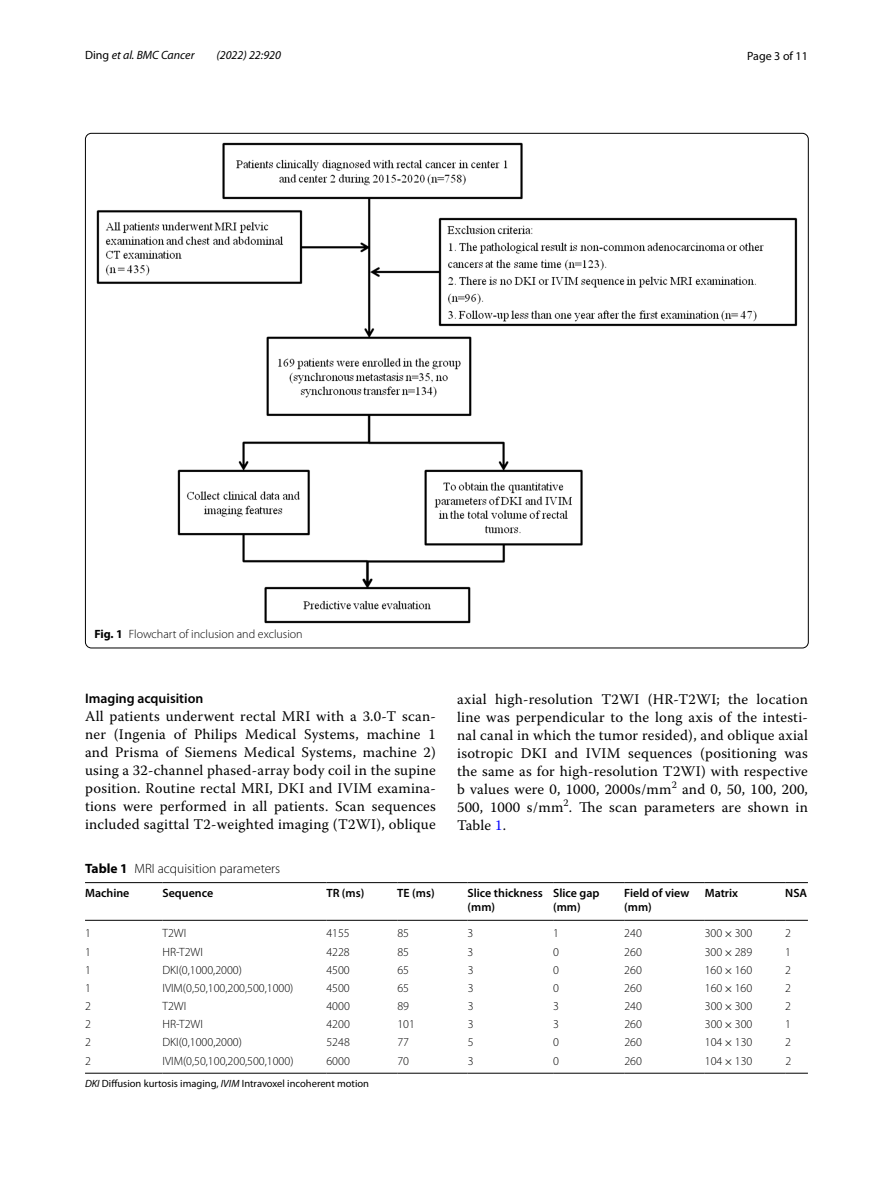
<style>
.page{position:relative;width:893px;height:1187px;background:#fff}
.page>*{position:absolute;margin:0;border:0;box-sizing:border-box;transform-origin:0 0}
.t1{font:14.7px/18px "Warnock Pro";letter-spacing:.015em;color:#000;text-align:justify}
.t2{font:600 13.8px "Myriad Pro";color:#000}
.t3{font:300 13.5px "Myriad Pro";color:#000}
.t4{font:300 12px "Myriad Pro";color:#000}
.t5{font:600 12px/13.5px "Myriad Pro";color:#000}
.t6{font:italic 12px "Myriad Pro";color:#000}
.t7{font:12px "Myriad Pro";color:#000}
.t8{font:10.5px "Myriad Pro";color:#000}
.s1{font-style:normal}
.s2{font-weight:700}
.s3{color:#00f}
.s4{font-family:"MTSY";font-weight:400}
.s5{font-style:italic}
</style>
<div class="page">
<img style="left:96px;top:142px;width:701px;height:481px">
<hr style="left:85px;top:882px;width:77px;height:1px;background:#000">
<hr style="left:85px;top:920px;width:77px;height:1px;background:#000">
<hr style="left:162px;top:882px;width:164px;height:1px;background:#000">
<hr style="left:162px;top:920px;width:164px;height:1px;background:#000">
<hr style="left:326px;top:882px;width:71px;height:1px;background:#000">
<hr style="left:326px;top:920px;width:71px;height:1px;background:#000">
<hr style="left:397px;top:882px;width:71px;height:1px;background:#000">
<hr style="left:397px;top:920px;width:71px;height:1px;background:#000">
<hr style="left:468px;top:882px;width:85px;height:1px;background:#000">
<hr style="left:468px;top:920px;width:85px;height:1px;background:#000">
<hr style="left:553px;top:882px;width:71px;height:1px;background:#000">
<hr style="left:553px;top:920px;width:71px;height:1px;background:#000">
<hr style="left:624px;top:882px;width:81px;height:1px;background:#000">
<hr style="left:624px;top:920px;width:81px;height:1px;background:#000">
<hr style="left:705px;top:882px;width:80px;height:1px;background:#000">
<hr style="left:705px;top:920px;width:80px;height:1px;background:#000">
<svg style="left:785px;top:882px;width:23px;height:1px"></svg>
<svg style="left:785px;top:920px;width:23px;height:1px"></svg>
<hr style="left:85px;top:1072px;width:77px;height:1px;background:#000">
<hr style="left:162px;top:1072px;width:164px;height:1px;background:#000">
<hr style="left:326px;top:1072px;width:71px;height:1px;background:#000">
<hr style="left:397px;top:1072px;width:71px;height:1px;background:#000">
<hr style="left:468px;top:1072px;width:85px;height:1px;background:#000">
<hr style="left:553px;top:1072px;width:71px;height:1px;background:#000">
<hr style="left:624px;top:1072px;width:81px;height:1px;background:#000">
<hr style="left:705px;top:1072px;width:80px;height:1px;background:#000">
<svg style="left:785px;top:1072px;width:23px;height:1px"></svg>
<p class="t6" style="left:85px;top:48px;width:111px"><span class="s1">Ding</span> et al. BMC Cancer</p>
<p class="t6" style="left:216px;top:48px;width:66px">(2022) 22:920</p>
<p class="t7" style="left:747px;top:48px;width:62px">Page 3 of 11</p>
<p class="t4" style="left:94px;top:627px;width:210px"><span class="s2">Fig. 1</span> Flowchart of inclusion and exclusion</p>
<p class="t2" style="left:85px;top:690px;width:120px">Imaging acquisition</p>
<p class="t1" style="left:85px;top:707px;width:352px">All patients underwent rectal MRI with a 3.0-T scan&shy;ner (Ingenia of Philips Medical Systems, machine 1 and Prisma of Siemens Medical Systems, machine 2) using a 32-channel phased-array body coil in the supine position. Routine rectal MRI, DKI and IVIM examina&shy;tions were performed in all patients. Scan sequences included sagittal T2-weighted imaging (T2WI), oblique</p>
<p class="t3" style="left:85px;top:860px;width:197px"><span class="s2">Table 1</span> MRI acquisition parameters</p>
<p class="t1" style="left:457px;top:689px;width:352px">axial high-resolution T2WI (HR-T2WI; the location line was perpendicular to the long axis of the intesti&shy;nal canal in which the tumor resided), and oblique axial isotropic DKI and IVIM sequences (positioning was the same as for high-resolution T2WI) with respective b values were 0, 1000, 2000s/mm<sup>2</sup> and 0, 50, 100, 200, 500, 1000 s/mm<sup>2</sup>. The scan parameters are shown in Table <span class="s3">1</span>.</p>
<p class="t5" style="left:85px;top:885px;width:46px">Machine</p>
<p class="t5" style="left:162px;top:885px;width:52px">Sequence</p>
<p class="t5" style="left:326px;top:885px;width:40px">TR (ms)</p>
<p class="t5" style="left:397px;top:885px;width:39px">TE (ms)</p>
<p class="t5" style="left:468px;top:885px;width:77px">Slice thickness (mm)</p>
<p class="t5" style="left:553px;top:885px;width:48px">Slice gap (mm)</p>
<p class="t5" style="left:624px;top:885px;width:67px">Field of view (mm)</p>
<p class="t5" style="left:705px;top:885px;width:35px">Matrix</p>
<p class="t5" style="left:785px;top:885px;width:23px">NSA</p>
<p class="t4" style="left:85px;top:926px;width:7px">1</p>
<p class="t4" style="left:162px;top:926px;width:25px">T2WI</p>
<p class="t4" style="left:326px;top:926px;width:25px">4155</p>
<p class="t4" style="left:397px;top:926px;width:13px">85</p>
<p class="t4" style="left:468px;top:926px;width:7px">3</p>
<p class="t4" style="left:553px;top:926px;width:7px">1</p>
<p class="t4" style="left:624px;top:926px;width:19px">240</p>
<p class="t4" style="left:705px;top:926px;width:49px">300<span class="s4">×</span>300</p>
<p class="t4" style="left:785px;top:926px;width:7px">2</p>
<p class="t4" style="left:85px;top:944px;width:7px">1</p>
<p class="t4" style="left:162px;top:944px;width:42px">HR-T2WI</p>
<p class="t4" style="left:326px;top:944px;width:25px">4228</p>
<p class="t4" style="left:397px;top:944px;width:13px">85</p>
<p class="t4" style="left:468px;top:944px;width:7px">3</p>
<p class="t4" style="left:553px;top:944px;width:7px">0</p>
<p class="t4" style="left:624px;top:944px;width:19px">260</p>
<p class="t4" style="left:705px;top:944px;width:49px">300<span class="s4">×</span>289</p>
<p class="t4" style="left:785px;top:944px;width:7px">1</p>
<p class="t4" style="left:85px;top:963px;width:7px">1</p>
<p class="t4" style="left:162px;top:963px;width:81px">DKI(0,1000,2000)</p>
<p class="t4" style="left:326px;top:963px;width:25px">4500</p>
<p class="t4" style="left:397px;top:963px;width:13px">65</p>
<p class="t4" style="left:468px;top:963px;width:7px">3</p>
<p class="t4" style="left:553px;top:963px;width:7px">0</p>
<p class="t4" style="left:624px;top:963px;width:19px">260</p>
<p class="t4" style="left:705px;top:963px;width:49px">160<span class="s4">×</span>160</p>
<p class="t4" style="left:785px;top:963px;width:7px">2</p>
<p class="t4" style="left:85px;top:981px;width:7px">1</p>
<p class="t4" style="left:162px;top:981px;width:133px">IVIM(0,50,100,200,500,1000)</p>
<p class="t4" style="left:326px;top:981px;width:25px">4500</p>
<p class="t4" style="left:397px;top:981px;width:13px">65</p>
<p class="t4" style="left:468px;top:981px;width:7px">3</p>
<p class="t4" style="left:553px;top:981px;width:7px">0</p>
<p class="t4" style="left:624px;top:981px;width:19px">260</p>
<p class="t4" style="left:705px;top:981px;width:49px">160<span class="s4">×</span>160</p>
<p class="t4" style="left:785px;top:981px;width:7px">2</p>
<p class="t4" style="left:85px;top:999px;width:7px">2</p>
<p class="t4" style="left:162px;top:999px;width:25px">T2WI</p>
<p class="t4" style="left:326px;top:999px;width:25px">4000</p>
<p class="t4" style="left:397px;top:999px;width:13px">89</p>
<p class="t4" style="left:468px;top:999px;width:7px">3</p>
<p class="t4" style="left:553px;top:999px;width:7px">3</p>
<p class="t4" style="left:624px;top:999px;width:19px">240</p>
<p class="t4" style="left:705px;top:999px;width:49px">300<span class="s4">×</span>300</p>
<p class="t4" style="left:785px;top:999px;width:7px">2</p>
<p class="t4" style="left:85px;top:1017px;width:7px">2</p>
<p class="t4" style="left:162px;top:1017px;width:42px">HR-T2WI</p>
<p class="t4" style="left:326px;top:1017px;width:25px">4200</p>
<p class="t4" style="left:397px;top:1017px;width:19px">101</p>
<p class="t4" style="left:468px;top:1017px;width:7px">3</p>
<p class="t4" style="left:553px;top:1017px;width:7px">3</p>
<p class="t4" style="left:624px;top:1017px;width:19px">260</p>
<p class="t4" style="left:705px;top:1017px;width:49px">300<span class="s4">×</span>300</p>
<p class="t4" style="left:785px;top:1017px;width:7px">1</p>
<p class="t4" style="left:85px;top:1035px;width:7px">2</p>
<p class="t4" style="left:162px;top:1035px;width:81px">DKI(0,1000,2000)</p>
<p class="t4" style="left:326px;top:1035px;width:25px">5248</p>
<p class="t4" style="left:397px;top:1035px;width:13px">77</p>
<p class="t4" style="left:468px;top:1035px;width:7px">5</p>
<p class="t4" style="left:553px;top:1035px;width:7px">0</p>
<p class="t4" style="left:624px;top:1035px;width:19px">260</p>
<p class="t4" style="left:705px;top:1035px;width:49px">104<span class="s4">×</span>130</p>
<p class="t4" style="left:785px;top:1035px;width:7px">2</p>
<p class="t4" style="left:85px;top:1053px;width:7px">2</p>
<p class="t4" style="left:163px;top:1053px;width:133px">IVIM(0,50,100,200,500,1000)</p>
<p class="t4" style="left:326px;top:1053px;width:25px">6000</p>
<p class="t4" style="left:397px;top:1053px;width:13px">70</p>
<p class="t4" style="left:468px;top:1053px;width:7px">3</p>
<p class="t4" style="left:553px;top:1053px;width:7px">0</p>
<p class="t4" style="left:624px;top:1053px;width:19px">260</p>
<p class="t4" style="left:705px;top:1053px;width:49px">104<span class="s4">×</span>130</p>
<p class="t4" style="left:785px;top:1053px;width:7px">2</p>
<p class="t8" style="left:85px;top:1076px;width:286px"><span class="s5">DKI</span> Diffusion kurtosis imaging, <span class="s5">IVIM</span> Intravoxel incoherent motion</p>
</div>
